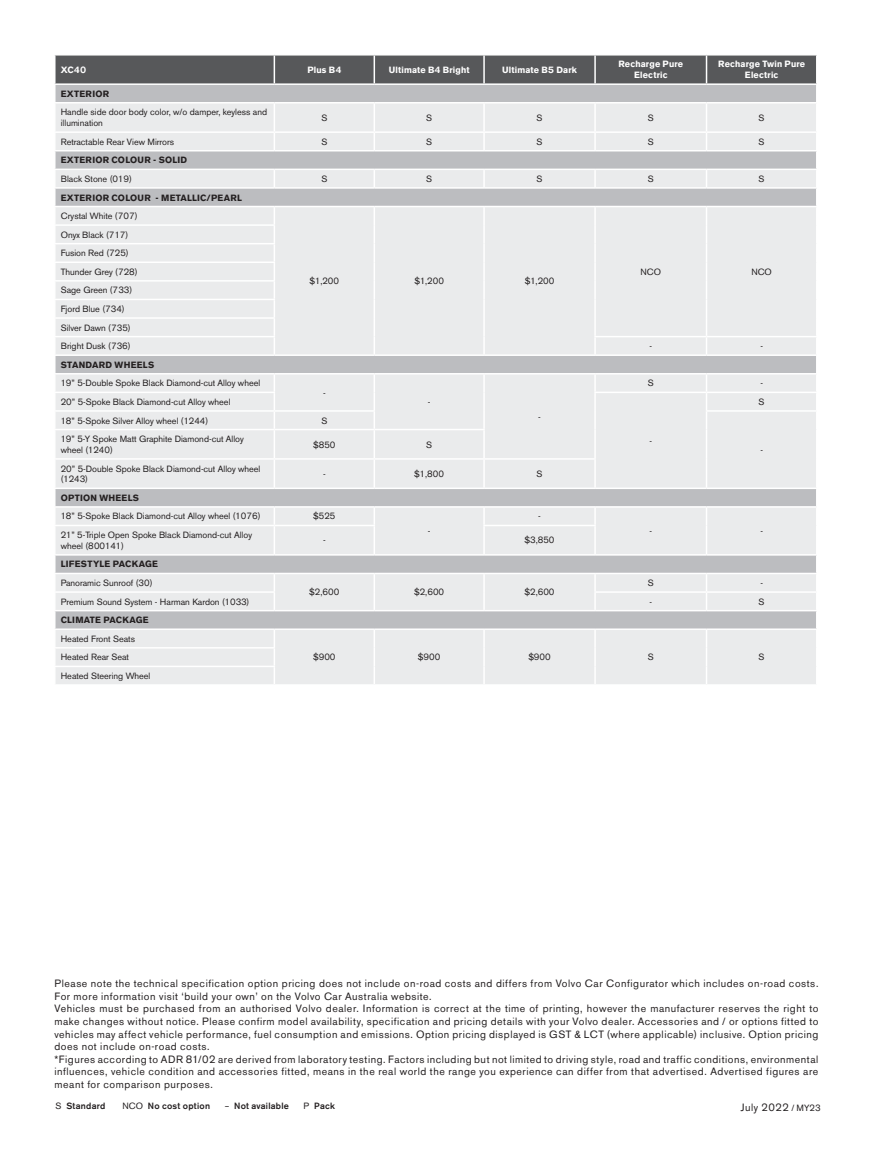
<style>
.page{position:relative;width:872px;height:1149px;background:#fff}
.page>*{position:absolute;margin:0;border:0;box-sizing:border-box;transform-origin:0 0}
.t1{font:10.5px/12.6px "Volvo Sans Pro";letter-spacing:.05em;color:#231f20;text-align:justify}
.t2{font:9px/10.8px "Volvo Sans Pro";color:#231f20}
.SUBHEAD{font:700 9px "Volvo Sans Pro";letter-spacing:.03em;color:#231f20}
.SUBHEAD-2{font:700 9px/10.8px "Volvo Sans Pro";letter-spacing:.02em;color:#fff;text-align:center}
.COPY{font:500 9px "Volvo Sans Pro";letter-spacing:.025em;color:#231f20}
.s1{font-size:9px}
.s2{font-weight:400}
</style>
<div class="page">
<svg style="left:54px;top:55px;width:763px;height:629px;background:#dcddde"></svg>
<hr style="left:54px;top:83px;width:220px;height:2px;background:#fff">
<hr style="left:274px;top:83px;width:100px;height:2px;background:#fff">
<hr style="left:374px;top:83px;width:110px;height:2px;background:#fff">
<hr style="left:484px;top:83px;width:111px;height:2px;background:#fff">
<hr style="left:595px;top:83px;width:111px;height:2px;background:#fff">
<hr style="left:706px;top:83px;width:111px;height:2px;background:#fff">
<p class="SUBHEAD-2" style="left:61px;top:64px;width:27px">XC40</p>
<p class="SUBHEAD-2" style="left:307px;top:64px;width:35px">Plus B4</p>
<p class="SUBHEAD-2" style="left:389px;top:64px;width:82px">Ultimate B4 Bright</p>
<p class="SUBHEAD-2" style="left:502px;top:64px;width:76px">Ultimate B5 Dark</p>
<p class="SUBHEAD-2" style="left:618px;top:59px;width:66px">Recharge Pure<br>Electric</p>
<p class="SUBHEAD-2" style="left:718px;top:59px;width:89px">Recharge Twin Pure<br>Electric</p>
<p class="SUBHEAD" style="left:61px;top:88px;width:50px">EXTERIOR</p>
<p class="t2" style="left:61px;top:107px;width:208px">Handle side door body color, w/o damper, keyless and illumination</p>
<p class="t2" style="left:321px;top:112px;width:8px">S</p>
<p class="t2" style="left:426px;top:112px;width:8px">S</p>
<p class="t2" style="left:536px;top:112px;width:8px">S</p>
<p class="t2" style="left:648px;top:112px;width:8px">S</p>
<p class="t2" style="left:758px;top:112px;width:8px">S</p>
<p class="t2" style="left:61px;top:136px;width:115px">Retractable Rear View Mirrors</p>
<p class="t2" style="left:321px;top:136px;width:8px">S</p>
<p class="t2" style="left:426px;top:136px;width:8px">S</p>
<p class="t2" style="left:536px;top:136px;width:8px">S</p>
<p class="t2" style="left:648px;top:136px;width:8px">S</p>
<p class="t2" style="left:758px;top:136px;width:8px">S</p>
<p class="SUBHEAD" style="left:61px;top:155px;width:128px">EXTERIOR COLOUR - SOLID</p>
<p class="t2" style="left:61px;top:173px;width:73px">Black Stone (019)</p>
<p class="t2" style="left:321px;top:173px;width:8px">S</p>
<p class="t2" style="left:426px;top:173px;width:8px">S</p>
<p class="t2" style="left:536px;top:173px;width:8px">S</p>
<p class="t2" style="left:648px;top:173px;width:8px">S</p>
<p class="t2" style="left:758px;top:173px;width:8px">S</p>
<p class="SUBHEAD" style="left:61px;top:192px;width:182px">EXTERIOR COLOUR - METALLIC/PEARL</p>
<p class="t2" style="left:61px;top:210px;width:78px">Crystal White (707)</p>
<p class="t2" style="left:61px;top:229px;width:69px">Onyx Black (717)</p>
<p class="t2" style="left:61px;top:247px;width:69px">Fusion Red (725)</p>
<p class="t2" style="left:61px;top:266px;width:79px">Thunder Grey (728)</p>
<p class="t2" style="left:61px;top:285px;width:73px">Sage Green (733)</p>
<p class="t2" style="left:61px;top:303px;width:65px">Fjord Blue (734)</p>
<p class="t2" style="left:61px;top:322px;width:71px">Silver Dawn (735)</p>
<p class="t2" style="left:61px;top:340px;width:71px">Bright Dusk (736)</p>
<p class="t2" style="left:649px;top:340px;width:4px">-</p>
<p class="t2" style="left:760px;top:340px;width:4px">-</p>
<p class="SUBHEAD" style="left:61px;top:359px;width:95px">STANDARD WHEELS</p>
<p class="t2" style="left:61px;top:377px;width:201px">19” 5-Double Spoke Black Diamond-cut Alloy wheel</p>
<p class="t2" style="left:323px;top:387px;width:4px">-</p>
<p class="t2" style="left:428px;top:396px;width:4px">-</p>
<p class="t2" style="left:640px;top:266px;width:22px">NCO</p>
<p class="t2" style="left:751px;top:266px;width:22px">NCO</p>
<p class="t2" style="left:309px;top:275px;width:31px">$1,200</p>
<p class="t2" style="left:414px;top:275px;width:31px">$1,200</p>
<p class="t2" style="left:525px;top:275px;width:31px">$1,200</p>
<p class="t2" style="left:648px;top:377px;width:8px">S</p>
<p class="t2" style="left:760px;top:377px;width:4px">-</p>
<p class="t2" style="left:61px;top:396px;width:171px">20” 5-Spoke Black Diamond-cut Alloy wheel</p>
<p class="t2" style="left:758px;top:396px;width:8px">S</p>
<p class="t2" style="left:61px;top:415px;width:149px">18” 5-Spoke Silver Alloy wheel (1244)</p>
<p class="t2" style="left:321px;top:415px;width:8px">S</p>
<p class="t2" style="left:760px;top:444px;width:4px">-</p>
<p class="t2" style="left:61px;top:433px;width:185px">19” 5-Y Spoke Matt Graphite Diamond-cut Alloy wheel (1240)</p>
<p class="t2" style="left:313px;top:439px;width:24px">$850</p>
<p class="t2" style="left:426px;top:439px;width:8px">S</p>
<p class="t2" style="left:61px;top:463px;width:201px">20” 5-Double Spoke Black Diamond-cut Alloy wheel (1243)</p>
<p class="t2" style="left:323px;top:468px;width:4px">-</p>
<p class="t2" style="left:414px;top:468px;width:31px">$1,800</p>
<p class="t2" style="left:536px;top:468px;width:8px">S</p>
<p class="SUBHEAD" style="left:61px;top:492px;width:80px">OPTION WHEELS</p>
<p class="t2" style="left:61px;top:511px;width:201px">18” 5-Spoke Black Diamond-cut Alloy wheel (1076)</p>
<p class="t2" style="left:313px;top:511px;width:24px">$525</p>
<p class="t2" style="left:428px;top:525px;width:4px">-</p>
<p class="t2" style="left:538px;top:511px;width:4px">-</p>
<p class="t2" style="left:649px;top:525px;width:4px">-</p>
<p class="t2" style="left:760px;top:525px;width:4px">-</p>
<p class="t2" style="left:61px;top:529px;width:193px">21” 5-Triple Open Spoke Black Diamond-cut Alloy wheel (800141)</p>
<p class="t2" style="left:323px;top:534px;width:4px">-</p>
<p class="t2" style="left:524px;top:534px;width:31px">$3,850</p>
<p class="SUBHEAD" style="left:61px;top:558px;width:99px">LIFESTYLE PACKAGE</p>
<p class="t2" style="left:61px;top:577px;width:93px">Panoramic Sunroof (30)</p>
<p class="t2" style="left:309px;top:586px;width:32px">$2,600</p>
<p class="t2" style="left:414px;top:586px;width:32px">$2,600</p>
<p class="t2" style="left:524px;top:586px;width:32px">$2,600</p>
<p class="t2" style="left:648px;top:577px;width:8px">S</p>
<p class="t2" style="left:760px;top:577px;width:4px">-</p>
<p class="t2" style="left:61px;top:596px;width:190px">Premium Sound System - Harman Kardon (1033)</p>
<p class="t2" style="left:758px;top:596px;width:8px">S</p>
<p class="SUBHEAD" style="left:61px;top:614px;width:89px">CLIMATE PACKAGE</p>
<p class="t2" style="left:61px;top:633px;width:76px">Heated Front Seats</p>
<p class="t2" style="left:61px;top:651px;width:70px">Heated Rear Seat</p>
<p class="t2" style="left:313px;top:651px;width:24px">$900</p>
<p class="t2" style="left:418px;top:651px;width:24px">$900</p>
<p class="t2" style="left:528px;top:651px;width:24px">$900</p>
<p class="t2" style="left:648px;top:651px;width:8px">S</p>
<p class="t2" style="left:758px;top:651px;width:8px">S</p>
<p class="t2" style="left:61px;top:670px;width:91px">Heated Steering Wheel</p>
<p class="t1" style="left:54px;top:976px;width:765px">Please note the technical specification option pricing does not include on-road costs and differs from Volvo Car Configurator which includes on-road costs.<br>For more information visit ‘build your own’ on the Volvo Car Australia website.</p>
<p class="t1" style="left:54px;top:1001px;width:765px">Vehicles must be purchased from an authorised Volvo dealer. Information is correct at the time of printing, however the manufacturer reserves the right to make changes without notice. Please confirm model availability, specification and pricing details with your Volvo dealer. Accessories and / or options fitted to vehicles may affect vehicle performance, fuel consumption and emissions. Option pricing displayed is GST &amp; LCT (where applicable) inclusive. Option pricing does not include on-road costs.</p>
<p class="t1" style="left:54px;top:1052px;width:765px">*Figures according to ADR 81/02 are derived from laboratory testing. Factors including but not limited to driving style, road and traffic conditions, environmental influences, vehicle condition and accessories fitted, means in the real world the range you experience can differ from that advertised. Advertised figures are meant for comparison purposes.</p>
<p class="t1" style="left:740px;top:1100px;width:81px">July 2022 <span class="s1">/ MY23</span></p>
<p class="COPY" style="left:56px;top:1099px;width:51px"><span class="s2">S</span> Standard</p>
<p class="COPY" style="left:122px;top:1099px;width:89px"><span class="s2">NCO</span> No cost option</p>
<p class="COPY" style="left:225px;top:1099px;width:66px"><span class="s2">–</span> Not available</p>
<p class="COPY" style="left:304px;top:1099px;width:33px"><span class="s2">P</span> Pack</p>
</div>
